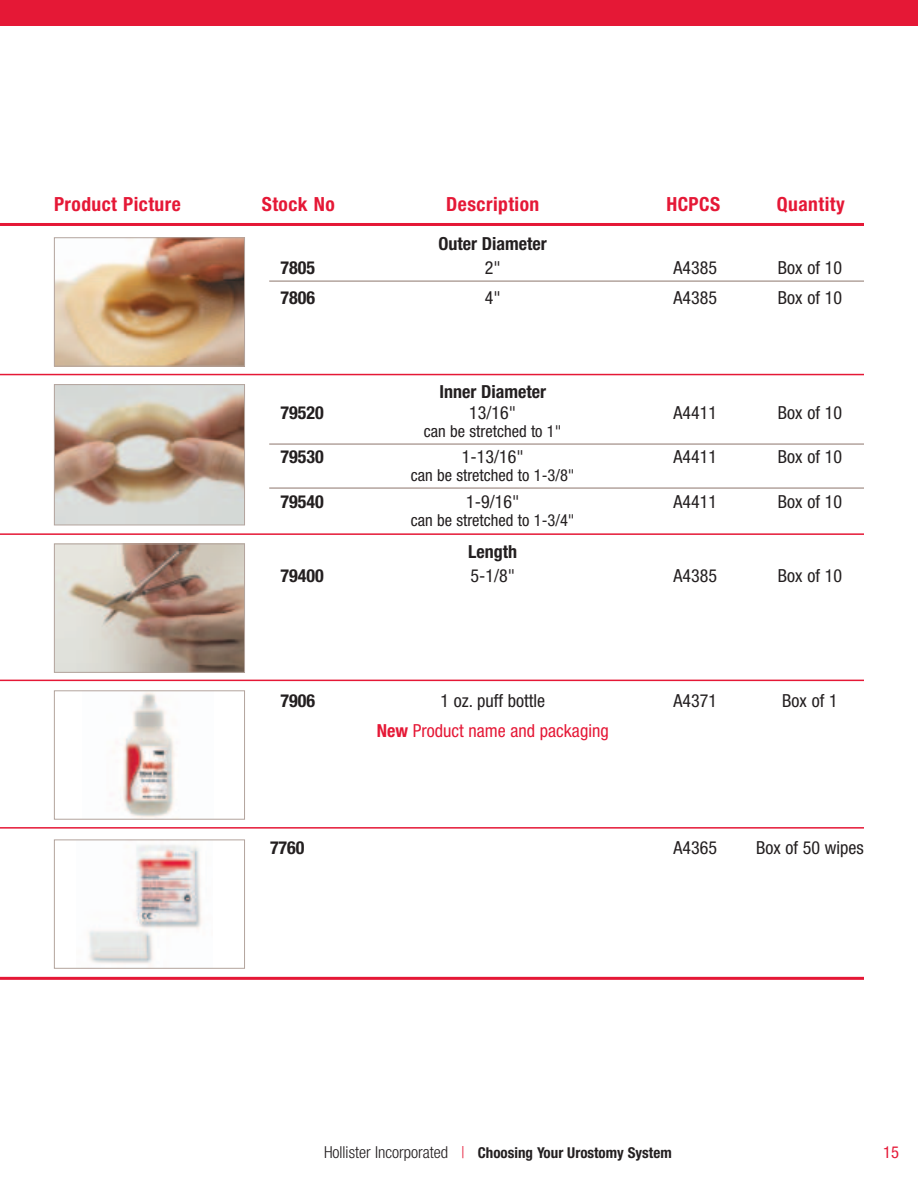
<style>
.page{position:relative;width:918px;height:1188px;background:#fff}
.page>*{position:absolute;margin:0;border:0;box-sizing:border-box;transform-origin:0 0}
.t1{font:700 condensed 19.5px "Helvetica Neue";letter-spacing:.025em;color:#e51836}
.t2{font:condensed 18px "Helvetica Neue";color:#231f20}
.t3{font:700 condensed 18px "Helvetica Neue";color:#231f20}
.t4{font:condensed 18px "Helvetica Neue";color:#e51836}
.t5{font:condensed 16.5px "Helvetica Neue";color:#231f20}
.t6{font:condensed 16.5px "Helvetica Neue";color:#e51836}
.t7{font:700 condensed 15px "Helvetica Neue";color:#231f20}
.s1{font-weight:700}
.s2{font-weight:300;font-size:16.5px}
.s3{font-weight:300;font-size:16.5px;color:#e51836}
</style>
<div class="page">
<div style="left:0;top:0;width:918px;height:26px;background:#e51836"></div>
<hr style="left:0;top:374px;width:864px;height:1px;background:#e51836">
<hr style="left:0;top:533px;width:864px;height:2px;background:#e51836">
<hr style="left:0;top:680px;width:864px;height:1px;background:#e51836">
<hr style="left:0;top:827px;width:864px;height:2px;background:#e51836">
<hr style="left:0;top:977px;width:864px;height:3px;background:#e51836">
<hr style="left:0;top:223px;width:864px;height:3px;background:#e51836">
<img style="left:56px;top:239px;width:187px;height:126px">
<div style="left:54px;top:237px;width:191px;height:130px;border:1px solid #b3a49d"></div>
<img style="left:56px;top:386px;width:187px;height:137px">
<div style="left:54px;top:384px;width:191px;height:141px;border:1px solid #b3a49d"></div>
<img style="left:56px;top:546px;width:187px;height:125px">
<div style="left:54px;top:544px;width:191px;height:129px;border:1px solid #b3a49d"></div>
<img style="left:123px;top:692px;width:52px;height:126px">
<div style="left:54px;top:690px;width:191px;height:130px;border:1px solid #b3a49d"></div>
<img style="left:88px;top:844px;width:114px;height:120px">
<div style="left:54px;top:840px;width:191px;height:129px;border:1px solid #b3a49d"></div>
<hr style="left:269px;top:443px;width:595px;height:2px;background:#b3a49d">
<hr style="left:269px;top:487px;width:595px;height:2px;background:#b3a49d">
<hr style="left:269px;top:280px;width:595px;height:2px;background:#b3a49d">
<p class="t1" style="left:54px;top:197px;width:128px">Product Picture</p>
<p class="t1" style="left:262px;top:197px;width:75px">Stock No</p>
<p class="t1" style="left:446px;top:197px;width:95px">Description</p>
<p class="t1" style="left:666px;top:197px;width:55px">HCPCS</p>
<p class="t1" style="left:777px;top:197px;width:69px">Quantity</p>
<p class="t3" style="left:439px;top:237px;width:110px">Outer Diameter</p>
<p class="t3" style="left:281px;top:261px;width:36px">7805</p>
<p class="t2" style="left:485px;top:261px;width:17px">2"</p>
<p class="t2" style="left:673px;top:261px;width:45px">A4385</p>
<p class="t2" style="left:778px;top:261px;width:66px">Box of 10</p>
<p class="t3" style="left:281px;top:291px;width:36px">7806</p>
<p class="t2" style="left:485px;top:291px;width:17px">4"</p>
<p class="t2" style="left:673px;top:291px;width:45px">A4385</p>
<p class="t2" style="left:778px;top:291px;width:66px">Box of 10</p>
<p class="t3" style="left:439px;top:385px;width:108px">Inner Diameter</p>
<p class="t3" style="left:281px;top:406px;width:45px">79520</p>
<p class="t2" style="left:469px;top:406px;width:48px">13/16"</p>
<p class="t2" style="left:673px;top:406px;width:45px">A4411</p>
<p class="t2" style="left:778px;top:406px;width:66px">Box of 10</p>
<p class="t5" style="left:424px;top:425px;width:139px">can be stretched to 1"</p>
<p class="t3" style="left:281px;top:451px;width:45px">79530</p>
<p class="t2" style="left:462px;top:451px;width:63px">1-13/16"</p>
<p class="t2" style="left:673px;top:451px;width:45px">A4411</p>
<p class="t2" style="left:778px;top:451px;width:66px">Box of 10</p>
<p class="t5" style="left:411px;top:470px;width:165px">can be stretched to 1-3/8"</p>
<p class="t3" style="left:281px;top:496px;width:45px">79540</p>
<p class="t2" style="left:466px;top:496px;width:55px">1-9/16"</p>
<p class="t2" style="left:673px;top:496px;width:45px">A4411</p>
<p class="t2" style="left:778px;top:496px;width:66px">Box of 10</p>
<p class="t5" style="left:411px;top:515px;width:165px">can be stretched to 1-3/4"</p>
<p class="t3" style="left:468px;top:545px;width:50px">Length</p>
<p class="t3" style="left:281px;top:569px;width:45px">79400</p>
<p class="t2" style="left:470px;top:569px;width:46px">5-1/8"</p>
<p class="t2" style="left:673px;top:569px;width:45px">A4385</p>
<p class="t2" style="left:778px;top:569px;width:66px">Box of 10</p>
<p class="t3" style="left:281px;top:695px;width:36px">7906</p>
<p class="t2" style="left:440px;top:695px;width:106px">1 oz. puff bottle</p>
<p class="t2" style="left:673px;top:695px;width:45px">A4371</p>
<p class="t2" style="left:782px;top:695px;width:57px">Box of 1</p>
<p class="t4" style="left:377px;top:725px;width:234px"><span class="s1">New</span> Product name and packaging</p>
<p class="t3" style="left:270px;top:841px;width:36px">7760</p>
<p class="t2" style="left:673px;top:841px;width:45px">A4365</p>
<p class="t2" style="left:756px;top:841px;width:109px">Box of 50 wipes</p>
<p class="t7" style="left:324px;top:1147px;width:349px"><span class="s2">Hollister Incorporated</span> <span class="s3">|</span> Choosing Your Urostomy System</p>
<p class="t6" style="left:883px;top:1146px;width:17px">15</p>
</div>
